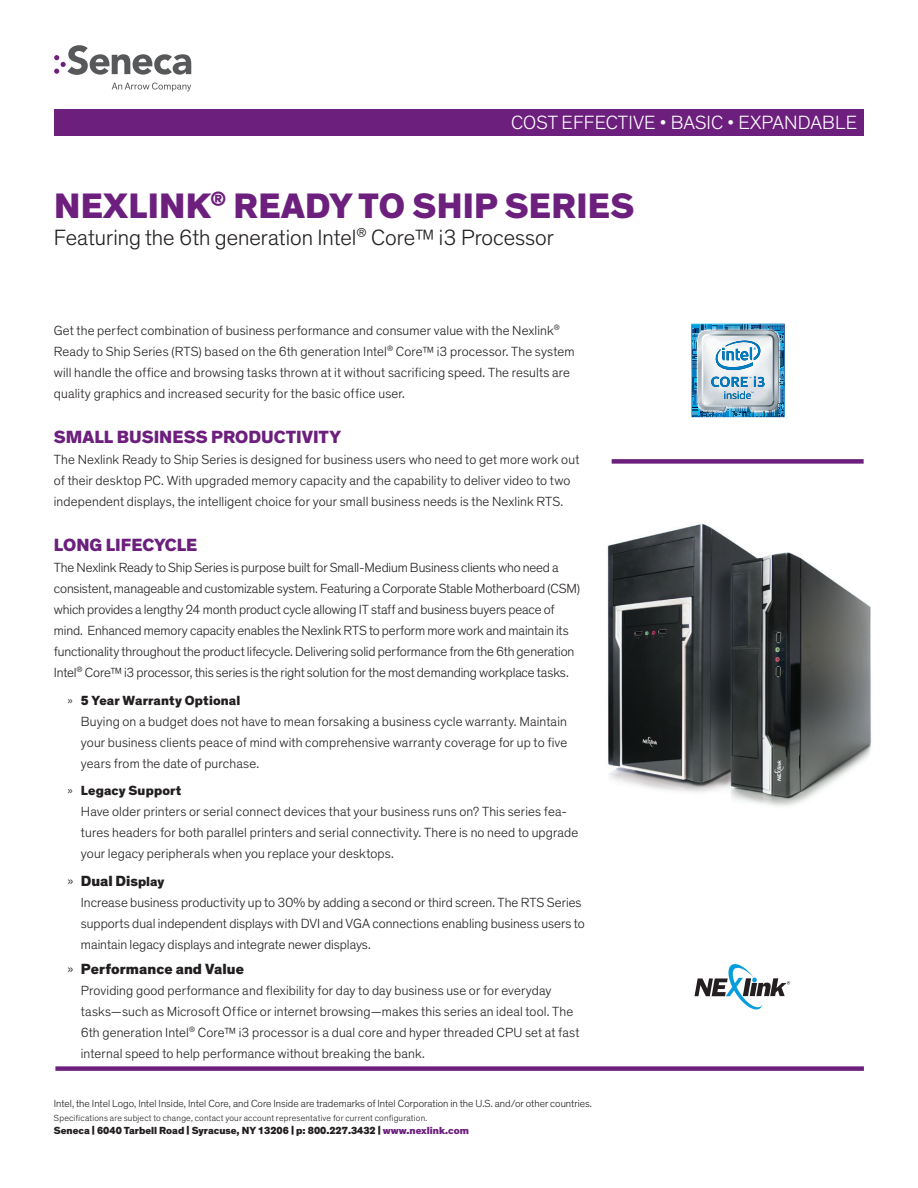
<style>
.page{position:relative;width:918px;height:1188px;background:#fff}
.page>*{position:absolute;margin:0;border:0;box-sizing:border-box;transform-origin:0 0}
.t1{font:800 36px "Theinhardt";letter-spacing:.01em;color:#6c1f7d}
.t2{font:300 22.5px "Theinhardt";color:#231f20}
.t3{font:300 19.5px "Theinhardt";letter-spacing:.01em;color:#fff}
.t4{font:800 18px "Theinhardt";color:#6c1f7d}
.t5{font:800 15px "Theinhardt";letter-spacing:.005em;color:#231f20}
.t6{font:300 13.5px/21px "Theinhardt";letter-spacing:.005em;color:#231f20}
.t7{font:300 10.5px "Theinhardt";color:#231f20}
.t8{font:800 10.5px "Theinhardt";color:#231f20}
.t9{font:300 9px "Theinhardt";letter-spacing:.025em;color:#231f20}
.s1{font-weight:800}
.s2{font-weight:300}
.s3{font-size:13.5px}
.s4{color:#6c1f7d}
</style>
<div class="page">
<img style="left:691px;top:324px;width:94px;height:93px">
<div style="left:54px;top:109px;width:810px;height:27px;background:#6c1f7d"></div>
<div style="left:612px;top:459px;width:252px;height:5px;background:#6c1f7d"></div>
<div style="left:55px;top:1066px;width:809px;height:5px;background:#6c1f7d"></div>
<svg style="left:54px;top:45px;width:137px;height:30px"></svg>
<svg style="left:112px;top:83px;width:79px;height:8px"></svg>
<img style="left:607px;top:524px;width:264px;height:282px">
<svg style="left:695px;top:964px;width:95px;height:46px"></svg>
<h3 class="t3" style="left:511px;top:111px;width:348px">COST EFFECTIVE • BASIC • EXPANDABLE</h3>
<h1 class="t1" style="left:54px;top:183px;width:576px">Nexlink<sup>®</sup> Ready to Ship Series</h1>
<h2 class="t2" style="left:54px;top:224px;width:502px">Featuring the 6th generation Intel<sup>®</sup> Core™ i3 Processor</h2>
<p class="t6" style="left:54px;top:320px;width:522px">Get the perfect combination of business performance and consumer value with the Nexlink<sup>® </sup>Ready to Ship Series (RTS) based on the 6th generation Intel<sup>®</sup> Core™ i3 processor. The system will handle the office and browsing tasks thrown at it without sacrificing speed. The results are quality graphics and increased security for the basic office user.</p>
<h3 class="t4" style="left:54px;top:425px;width:277px">Small Business Productivity</h3>
<p class="t6" style="left:54px;top:449px;width:527px">The Nexlink Ready to Ship Series is designed for business users who need to get more work out of their desktop PC. With upgraded memory capacity and the capability to deliver video to two independent displays, the intelligent choice for your small business needs is the Nexlink RTS.</p>
<h3 class="t4" style="left:54px;top:533px;width:145px">Long Lifecycle</h3>
<p class="t6" style="left:54px;top:557px;width:528px">The Nexlink Ready to Ship Series is purpose built for Small-Medium Business clients who need a consistent, manageable and customizable system. Featuring a Corporate Stable Motherboard (CSM) which provides a lengthy 24 month product cycle allowing IT staff and business buyers peace of mind. Enhanced memory capacity enables the Nexlink RTS to perform more work and maintain its functionality throughout the product lifecycle. Delivering solid performance from the 6th generation Intel<sup>®</sup> Core™ i3 processor, this series is the right solution for the most demanding workplace tasks.</p>
<p class="t6" style="left:81px;top:690px;width:488px;text-indent:-13px">» <span class="s1">5 Year Warranty Optional<br></span>Buying on a budget does not have to mean forsaking a business cycle warranty. Maintain your business clients peace of mind with comprehensive warranty coverage for up to five years from the date of purchase.</p>
<p class="t6" style="left:81px;top:780px;width:499px;text-indent:-14px">» <span class="s1">Legacy Support<br></span>Have older printers or serial connect devices that your business runs on? This series fea&shy;tures headers for both parallel printers and serial connectivity. There is no need to upgrade your legacy peripherals when you replace your desktops.</p>
<p class="t5" style="left:67px;top:872px;width:98px"><span class="s2">»</span> Dual Dis<span class="s3">play</span></p>
<p class="t6" style="left:81px;top:892px;width:505px">Increase business productivity up to 30% by adding a second or third screen. The RTS Series supports dual independent displays with DVI and VGA connections enabling business users to maintain legacy displays and integrate newer displays.</p>
<p class="t5" style="left:67px;top:959px;width:178px"><span class="s2">»</span> Performance and Value</p>
<p class="t6" style="left:81px;top:980px;width:500px">Providing good performance and flexibility for day to day business use or for everyday tasks—such as Microsoft Office or internet browsing—makes this series an ideal tool. The 6th generation Intel<sup>®</sup> Core™ i3 processor is a dual core and hyper threaded CPU set at fast internal speed to help performance without breaking the bank.</p>
<p class="t7" style="left:54px;top:1098px;width:539px">Intel, the Intel Logo, Intel Inside, Intel Core, and Core Inside are trademarks of Intel Corporation in the U.S. and/or other countries.</p>
<p class="t9" style="left:54px;top:1113px;width:375px">Specifications are subject to change, contact your account representative for current configuration.</p>
<p class="t8" style="left:54px;top:1124px;width:417px">Seneca | 6040 Tarbell Road | Syracuse, NY 13206 | p: 800.227.3432 | <span class="s4">www.nexlink.com</span></p>
</div>
